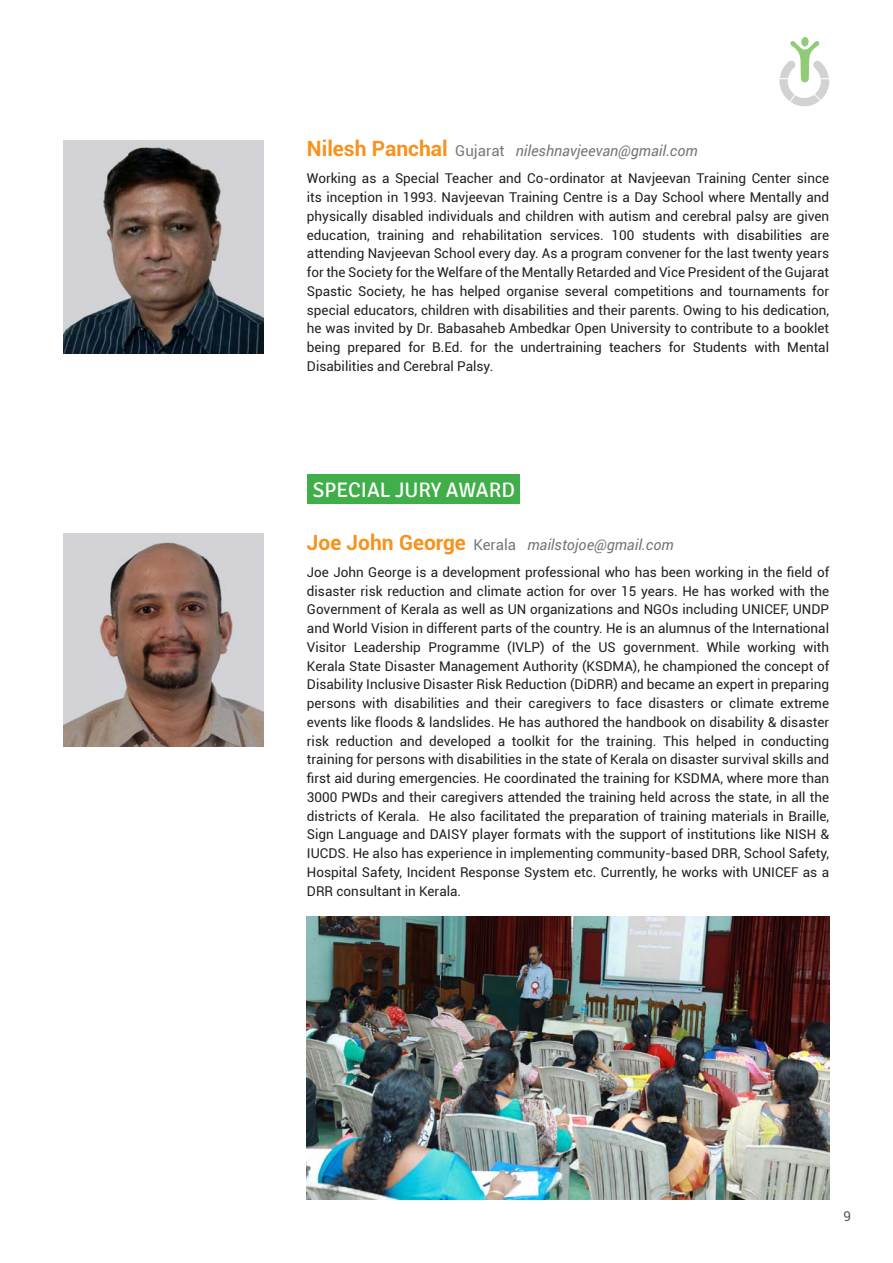
<style>
.page{position:relative;width:893px;height:1263px;background:#fff}
.page>*{position:absolute;margin:0;border:0;box-sizing:border-box;transform-origin:0 0}
.t1{font:21px "Signika";color:#fff}
.t2{font:italic 15px "Roboto";color:#777876}
.t3{font:13.5px/18.8px "Roboto";color:#231f20;text-align:justify}
.t4{font:13.5px "Roboto";color:#57585a}
.s1{font-weight:700;font-style:normal;font-size:21px;color:#f7931d}
.s2{font-style:normal}
</style>
<div class="page">
<svg style="left:779px;top:37px;width:50px;height:69px"></svg>
<img style="left:64px;top:534px;width:200px;height:213px">
<img style="left:64px;top:140px;width:200px;height:213px">
<img style="left:307px;top:917px;width:522px;height:282px">
<div style="left:307px;top:474px;width:213px;height:30px;background:#40ae49"></div>
<p class="t2" style="left:307px;top:140px;width:392px"><span class="s1">Nilesh Panchal</span> <span class="s2">Gujarat</span> nileshnavjeevan@gmail.com</p>
<p class="t3" style="left:307px;top:169px;width:524px">Working as a Special Teacher and Co-ordinator at Navjeevan Training Center since its inception in 1993. Navjeevan Training Centre is a Day School where Mentally and physically disabled individuals and children with autism and cerebral palsy are given education, training and rehabilitation services. 100 students with disabilities are attending Navjeevan School every day. As a program convener for the last twenty years for the Society for the Welfare of the Mentally Retarded and Vice President of the Gujarat Spastic Society, he has helped organise several competitions and tournaments for special educators, children with disabilities and their parents. Owing to his dedication, he was invited by Dr. Babasaheb Ambedkar Open University to contribute to a booklet being prepared for B.Ed. for the undertraining teachers for Students with Mental Disabilities and Cerebral Palsy.</p>
<h1 class="t1" style="left:313px;top:478px;width:201px">SPECIAL JURY AWARD</h1>
<p class="t2" style="left:307px;top:534px;width:368px"><span class="s1">Joe John George</span> <span class="s2">Kerala</span> mailstojoe@gmail.com</p>
<p class="t3" style="left:307px;top:562px;width:524px">Joe John George is a development professional who has been working in the field of disaster risk reduction and climate action for over 15 years. He has worked with the Government of Kerala as well as UN organizations and NGOs including UNICEF, UNDP and World Vision in different parts of the country. He is an alumnus of the International Visitor Leadership Programme (IVLP) of the US government. While working with Kerala State Disaster Management Authority (KSDMA), he championed the concept of Disability Inclusive Disaster Risk Reduction (DiDRR) and became an expert in preparing persons with disabilities and their caregivers to face disasters or climate extreme events like floods &amp; landslides. He has authored the handbook on disability &amp; disaster risk reduction and developed a toolkit for the training. This helped in conducting training for persons with disabilities in the state of Kerala on disaster survival skills and first aid during emergencies. He coordinated the training for KSDMA, where more than 3000 PWDs and their caregivers attended the training held across the state, in all the districts of Kerala. He also facilitated the preparation of training materials in Braille, Sign Language and DAISY player formats with the support of institutions like NISH &amp; IUCDS. He also has experience in implementing community-based DRR, School Safety, Hospital Safety, Incident Response System etc. Currently, he works with UNICEF as a DRR consultant in Kerala.</p>
<p class="t4" style="left:843px;top:1207px;width:9px">9</p>
</div>
